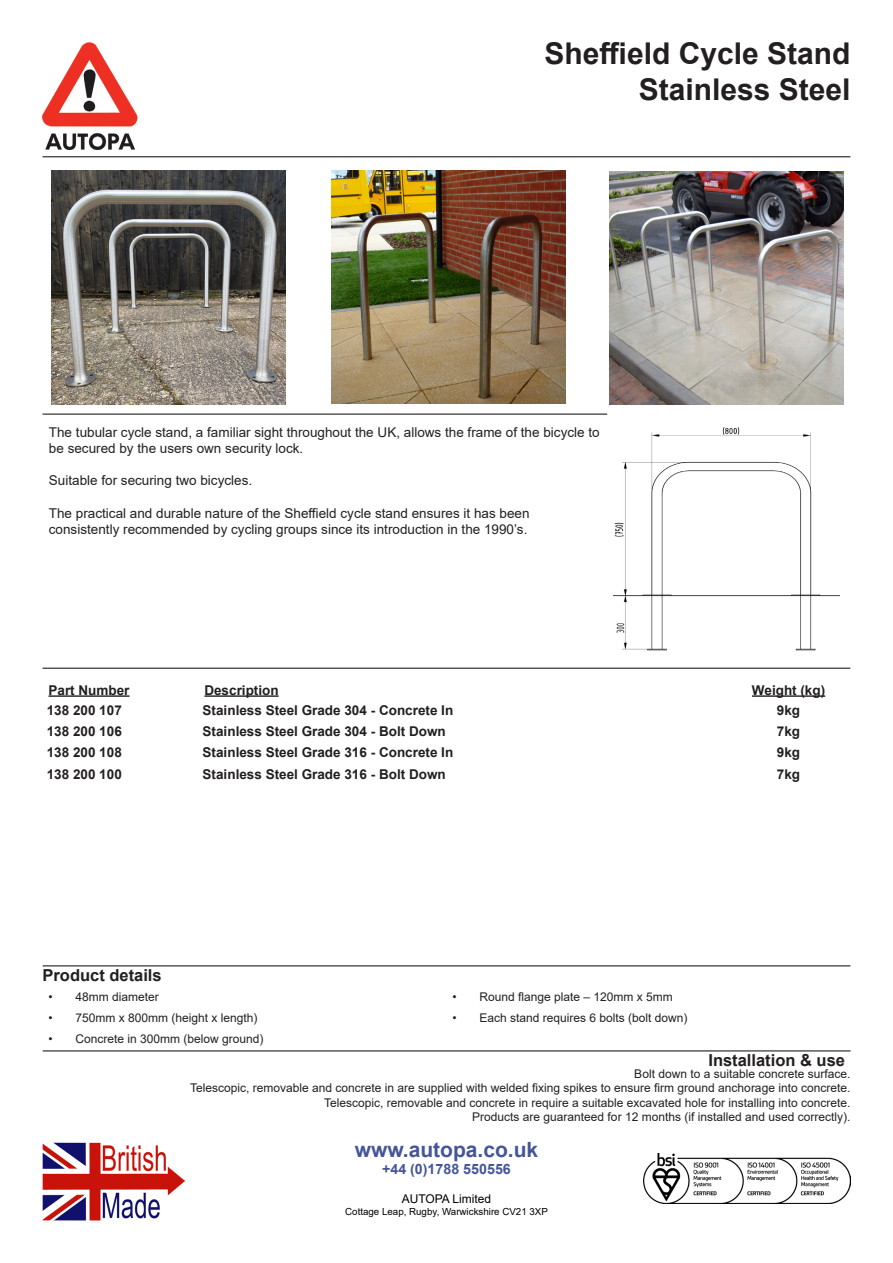
<style>
.page{position:relative;width:893px;height:1263px;background:#fff}
.page>*{position:absolute;margin:0;border:0;box-sizing:border-box;transform-origin:0 0}
.t1{font:700 30px "Arial";color:#231f20}
.t2{font:700 21px "Arial";color:#44559a}
.t3{font:700 16.5px "Arial";color:#231f20}
.t4{font:700 14.25px "Arial";color:#44559a}
.t5{font:13.5px/16.2px "Arial";color:#231f20}
.t6{font:700 13.5px "Arial";color:#231f20}
.t7{font:12px "Arial";color:#231f20}
.t8{font:12px "Arial";color:#000}
.t9{font:9.75px "Arial";color:#000}
</style>
<div class="page">
<img style="left:644px;top:1154px;width:206px;height:49px">
<img style="left:43px;top:1143px;width:142px;height:78px">
<img style="left:42px;top:43px;width:95px;height:107px">
<hr style="left:43px;top:156px;width:807px;height:1px;background:#231f20">
<hr style="left:43px;top:414px;width:564px;height:1px;background:#231f20">
<img style="left:52px;top:170px;width:234px;height:234px">
<img style="left:332px;top:170px;width:234px;height:234px">
<hr style="left:49px;top:695px;width:81px;height:2px;background:#231f20">
<hr style="left:204px;top:695px;width:75px;height:2px;background:#231f20">
<hr style="left:752px;top:695px;width:73px;height:2px;background:#231f20">
<img style="left:610px;top:171px;width:233px;height:234px">
<img style="left:614px;top:427px;width:225px;height:224px">
<hr style="left:43px;top:668px;width:807px;height:1px;background:#231f20">
<hr style="left:43px;top:965px;width:807px;height:1px;background:#231f20">
<hr style="left:43px;top:1050px;width:807px;height:1px;background:#231f20">
<p class="t1" style="left:544px;top:33px;width:307px">Sheffield Cycle Stand</p>
<p class="t1" style="left:639px;top:69px;width:213px">Stainless Steel</p>
<p class="t5" style="left:49px;top:424px;width:552px">The tubular cycle stand, a familiar sight throughout the UK, allows the frame of the bicycle to be secured by the users own security lock.</p>
<p class="t5" style="left:49px;top:472px;width:205px">Suitable for securing two bicycles.</p>
<p class="t5" style="left:49px;top:505px;width:482px">The practical and durable nature of the Sheffield cycle stand ensures it has been consistently recommended by cycling groups since its introduction in the 1990’s.</p>
<p class="t6" style="left:49px;top:680px;width:83px">Part Number</p>
<p class="t6" style="left:204px;top:680px;width:76px">Description</p>
<p class="t6" style="left:752px;top:680px;width:75px">Weight (kg)</p>
<p class="t6" style="left:47px;top:700px;width:77px">138 200 107</p>
<p class="t6" style="left:203px;top:700px;width:252px">Stainless Steel Grade 304 - Concrete In</p>
<p class="t6" style="left:777px;top:700px;width:25px">9kg</p>
<p class="t6" style="left:47px;top:722px;width:77px">138 200 106</p>
<p class="t6" style="left:203px;top:722px;width:245px">Stainless Steel Grade 304 - Bolt Down</p>
<p class="t6" style="left:777px;top:722px;width:25px">7kg</p>
<p class="t6" style="left:47px;top:743px;width:77px">138 200 108</p>
<p class="t6" style="left:203px;top:743px;width:252px">Stainless Steel Grade 316 - Concrete In</p>
<p class="t6" style="left:777px;top:743px;width:25px">9kg</p>
<p class="t6" style="left:47px;top:764px;width:77px">138 200 100</p>
<p class="t6" style="left:203px;top:764px;width:245px">Stainless Steel Grade 316 - Bolt Down</p>
<p class="t6" style="left:777px;top:764px;width:25px">7kg</p>
<p class="t3" style="left:43px;top:963px;width:121px">Product details</p>
<p class="t7" style="left:49px;top:989px;width:112px">• 48mm diameter</p>
<p class="t7" style="left:452px;top:989px;width:222px">• Round flange plate – 120mm x 5mm</p>
<p class="t7" style="left:49px;top:1009px;width:211px">• 750mm x 800mm (height x length)</p>
<p class="t7" style="left:452px;top:1009px;width:237px">• Each stand requires 6 bolts (bolt down)</p>
<p class="t7" style="left:49px;top:1030px;width:217px">• Concrete in 300mm (below ground)</p>
<p class="t3" style="left:708px;top:1048px;width:138px">Installation &amp; use</p>
<p class="t7" style="left:634px;top:1065px;width:218px">Bolt down to a suitable concrete surface.</p>
<p class="t7" style="left:190px;top:1080px;width:662px">Telescopic, removable and concrete in are supplied with welded fixing spikes to ensure firm ground anchorage into concrete.</p>
<p class="t7" style="left:324px;top:1094px;width:528px">Telescopic, removable and concrete in require a suitable excavated hole for installing into concrete.</p>
<p class="t7" style="left:472px;top:1108px;width:380px">Products are guaranteed for 12 months (if installed and used correctly).</p>
<p class="t2" style="left:355px;top:1135px;width:185px">www.autopa.co.uk</p>
<p class="t4" style="left:382px;top:1159px;width:130px">+44 (0)1788 550556</p>
<p class="t8" style="left:402px;top:1190px;width:91px">AUTOPA Limited</p>
<p class="t9" style="left:345px;top:1204px;width:204px">Cottage Leap, Rugby, Warwickshire CV21 3XP</p>
</div>
